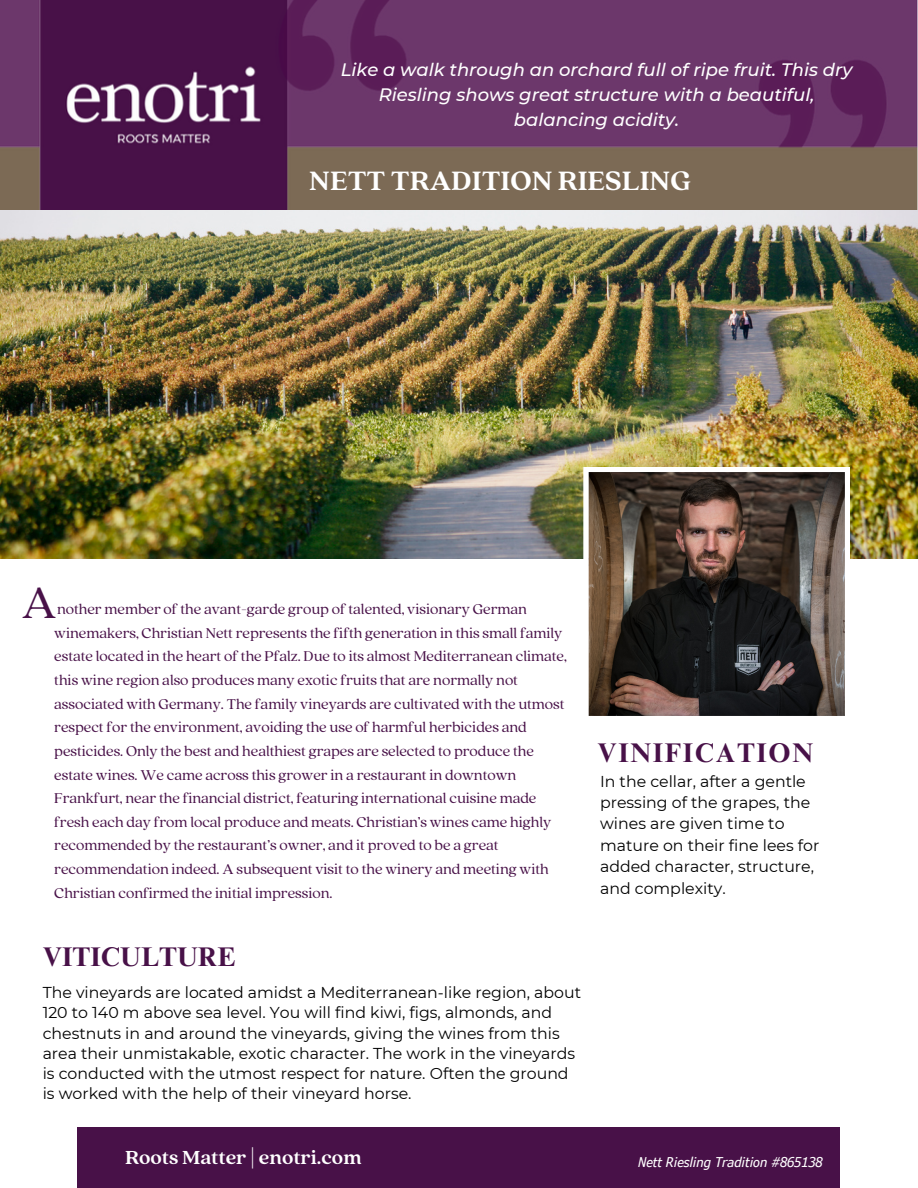
<style>
.page{position:relative;width:918px;height:1188px;background:#fff}
.page>*{position:absolute;margin:0;border:0;box-sizing:border-box;transform-origin:0 0}
.t1{font:48.75px "Quincy CF";color:#481148}
.t2{font:700 29.55px "Quincy CF";color:#fff}
.t3{font:700 27px "Times NRMT Pro";letter-spacing:.06em;color:#481148}
.t4{font:700 27px "Times NRMT Pro";color:#481148}
.t5{font:700 21px "Quincy CF";color:#fff}
.t6{font:italic 500 18px/24.8px "Montserrat";color:#fff;text-align:center}
.t7{font:15.75px/23.7px "Quincy CF";color:#481148}
.t8{font:15.75px/20.2px "Montserrat";color:#000}
.t9{font:italic condensed 13.5px "Verdana Pro";color:#fff}
</style>
<div class="page">
<img style="left:0;top:0;width:918px;height:210px">
<img style="left:0;top:210px;width:918px;height:349px">
<svg style="left:583px;top:467px;width:267px;height:249px;background:#51463f"></svg>
<div style="left:78px;top:1127px;width:762px;height:61px;background:#481148"></div>
<p class="t6" style="left:341px;top:57px;width:513px">Like a walk through an orchard full of ripe fruit. This dry<br>Riesling shows great structure with a beautiful, balancing acidity.</p>
<p class="t2" style="left:309px;top:161px;width:383px">NETT TRADITION RIESLING</p>
<p class="t1" style="left:22px;top:571px;width:36px">A</p>
<p class="t7" style="left:54px;top:597px;width:514px">nother member of the avant-garde group of talented, visionary German winemakers, Christian Nett represents the fifth generation in this small family estate located in the heart of the Pfalz. Due to its almost Mediterranean climate, this wine region also produces many exotic fruits that are normally not associated with Germany. The family vineyards are cultivated with the utmost respect for the environment, avoiding the use of harmful herbicides and pesticides. Only the best and healthiest grapes are selected to produce the estate wines. We came across this grower in a restaurant in downtown Frankfurt, near the financial district, featuring international cuisine made fresh each day from local produce and meats. Christian’s wines came highly recommended by the restaurant’s owner, and it proved to be a great recommendation indeed. A subsequent visit to the winery and meeting with Christian confirmed the initial impression.</p>
<p class="t3" style="left:597px;top:742px;width:217px">VINIFICATION</p>
<p class="t8" style="left:600px;top:770px;width:221px;line-height:21.3px">In the cellar, after a gentle pressing of the grapes, the wines are given time to mature on their fine lees for added character, structure, and complexity.</p>
<p class="t4" style="left:43px;top:947px;width:194px">VITICULTURE</p>
<p class="t8" style="left:43px;top:982px;width:540px">The vineyards are located amidst a Mediterranean-like region, about 120 to 140 m above sea level. You will find kiwi, figs, almonds, and chestnuts in and around the vineyards, giving the wines from this area their unmistakable, exotic character. The work in the vineyards is conducted with the utmost respect for nature. Often the ground is worked with the help of their vineyard horse.</p>
<p class="t5" style="left:125px;top:1144px;width:238px">Roots Matter | enotri.com</p>
<p class="t9" style="left:638px;top:1154px;width:186px">Nett Riesling Tradition #865138</p>
</div>
